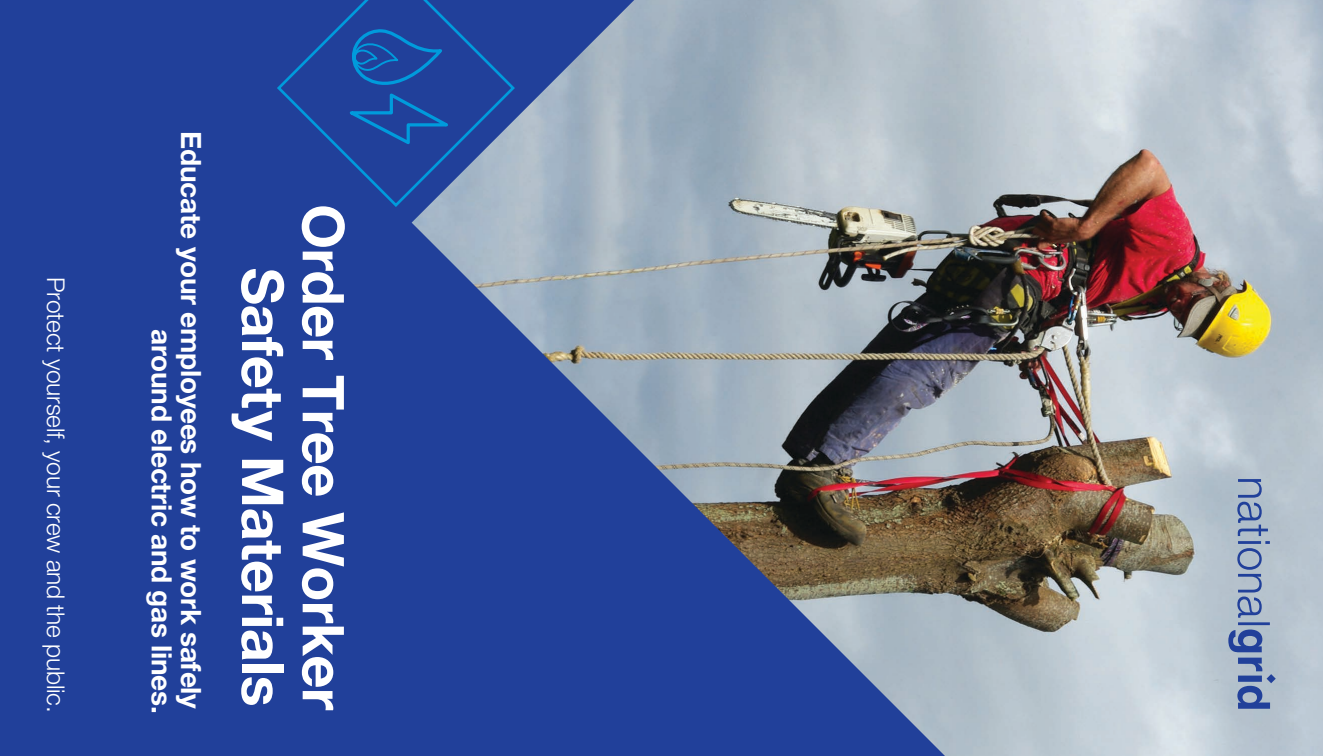
<style>
.page{position:relative;width:1323px;height:756px;background:#fff}
.page>*{position:absolute;margin:0;border:0;box-sizing:border-box;transform-origin:0 0}
.t1{font:700 57.75px/60.6px "Helvetica Neue LT Pro";letter-spacing:-.01em;color:#fff;text-align:right}
.t2{font:700 28px/29.4px "Helvetica Neue LT Pro";letter-spacing:-.01em;color:#fff;text-align:right}
.t3{font:300 24.5px "Helvetica Neue LT Pro";letter-spacing:-.01em;color:#fff}
</style>
<div class="page">
<div style="left:0;top:0;width:1315px;height:756px;background:#21409a"></div>
<img style="left:412px;top:0;width:911px;height:756px">
<svg style="left:277px;top:0;width:238px;height:207px"></svg>
<svg style="left:338px;top:29px;width:121px;height:119px"></svg>
<svg style="left:1228px;top:479px;width:48px;height:230px"></svg>
<p class="t3" style="left:71px;top:277px;width:437px;rotate:90deg">Protect yourself, your crew and the public.</p>
<p class="t2" style="left:206px;top:131px;width:584px;rotate:90deg">Educate your employees how to work safely around electric and gas lines.</p>
<p class="t1" style="left:355px;top:204px;width:508px;rotate:90deg">Order Tree Worker<br>Safety Materials</p>
</div>
